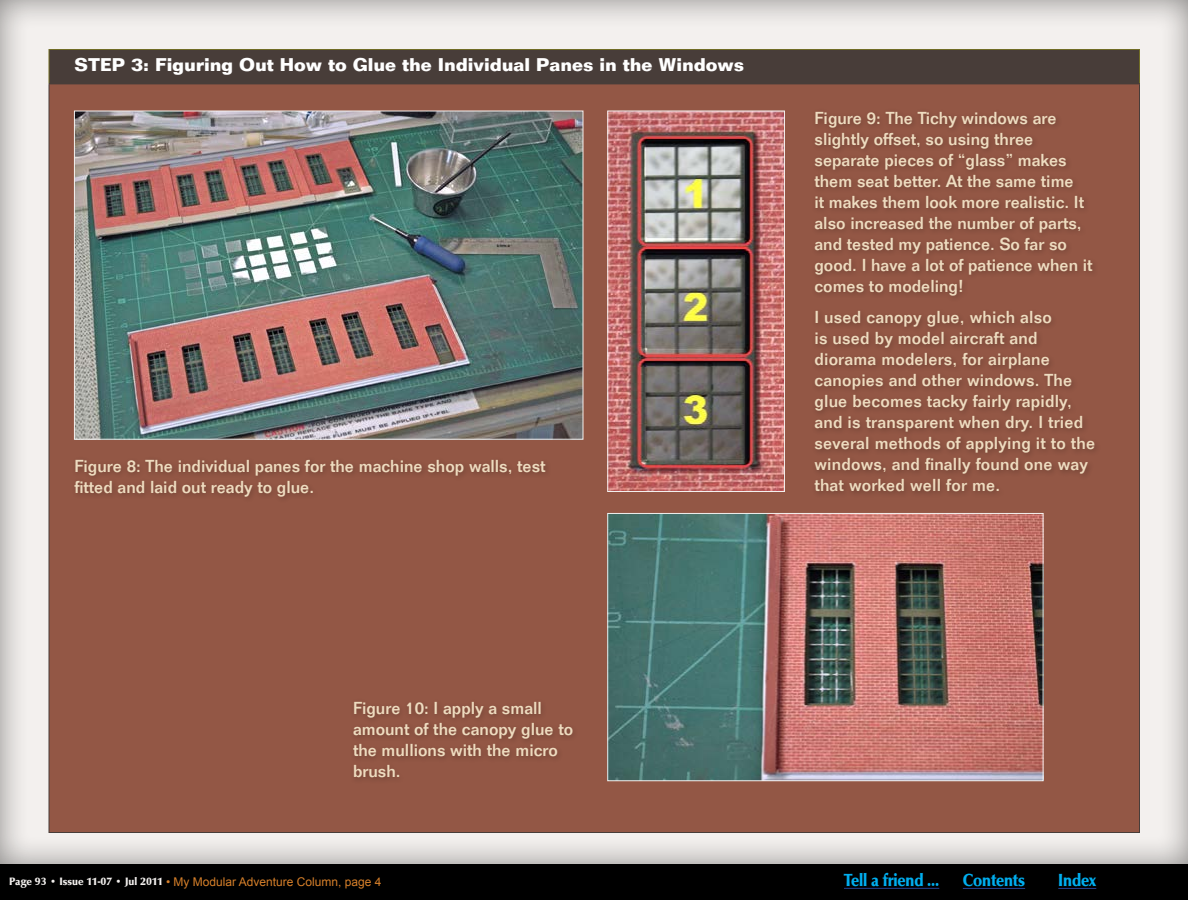
<style>
.page{position:relative;width:1188px;height:900px;background:#fff}
.page>*{position:absolute;margin:0;border:0;box-sizing:border-box;transform-origin:0 0}
.t1{font:700 18px "Folio LT";color:#fff}
.t2{font:18px "URW Classico Blac";letter-spacing:-.01em;color:#00aeef;scale:.9 1}
.t3{font:500 17px/21px "Folio";color:#eedcc0}
.t4{font:12px "Arial";color:#d7802a}
.s1{font-family:"URW Classico Blac";font-size:11px;color:#f3f0ee}
</style>
<div class="page">
<div style="left:0;top:864px;width:1188px;height:36px;background:#000"></div>
<div style="left:0;top:0;width:1188px;height:864px;background:#000;opacity:.45"></div>
<hr style="left:963px;top:888px;width:62px;height:1px;background:#25408f">
<hr style="left:1058px;top:888px;width:38px;height:1px;background:#25408f">
<hr style="left:844px;top:888px;width:95px;height:1px;background:#25408f">
<div style="left:49px;top:50px;width:1091px;height:34px;background:#483d39"></div>
<div style="left:49px;top:84px;width:1091px;height:748px;background:#935745"></div>
<hr style="left:48px;top:49px;width:1092px;height:1px;background:#706c25">
<hr style="left:48px;top:50px;width:2px;height:33px;background:#706c25">
<hr style="left:1139px;top:50px;width:1px;height:33px;background:#706c25">
<hr style="left:48px;top:83px;width:1092px;height:1px;background:#483d39">
<hr style="left:48px;top:84px;width:2px;height:748px;background:#483d39">
<hr style="left:1139px;top:84px;width:1px;height:748px;background:#483d39">
<hr style="left:48px;top:832px;width:1092px;height:1px;background:#483d39">
<div style="left:71px;top:456px;width:481px;height:48px;background:#000;opacity:.25"></div>
<img style="left:76px;top:112px;width:506px;height:326px">
<div style="left:811px;top:108px;width:290px;height:390px;background:#8f5443"></div>
<img style="left:609px;top:112px;width:174px;height:378px">
<div style="left:607px;top:110px;width:178px;height:382px;border:1px solid #f3f0ee"></div>
<img style="left:609px;top:515px;width:433px;height:264px">
<div style="left:607px;top:513px;width:437px;height:268px;border:1px solid #f3f0ee"></div>
<p class="t1" style="left:74px;top:54px;width:671px">STEP 3: Figuring Out How to Glue the Individual Panes in the Windows</p>
<p class="t3" style="left:74px;top:456px;width:473px">Figure 8: The individual panes for the machine shop walls, test fitted and laid out ready to glue.</p>
<p class="t3" style="left:814px;top:107px;width:280px">Figure 9: The Tichy windows are slightly offset, so using three separate pieces of “glass” makes them seat better. At the same time<br>it makes them look more realistic. It also increased the number of parts, and tested my patience. So far so good. I have a lot of patience when it comes to modeling!</p>
<p class="t3" style="left:814px;top:306px;width:282px">I used canopy glue, which also<br>is used by model aircraft and diorama modelers, for airplane canopies and other windows. The glue becomes tacky fairly rapidly, and is transparent when dry. I tried several methods of applying it to the windows, and finally found one way that worked well for me.</p>
<p class="t3" style="left:353px;top:698px;width:222px">Figure 10: I apply a small amount of the canopy glue to the mullions with the micro brush.</p>
<p class="t4" style="left:9px;top:874px;width:374px"><span class="s1">Page 93 • Issue 11-07 • Jul 2011</span> • My Modular Adventure Column, page 4</p>
<p class="t2" style="left:844px;top:869px;width:107px">Tell a friend ...</p>
<p class="t2" style="left:963px;top:869px;width:71px">Contents</p>
<p class="t2" style="left:1058px;top:869px;width:44px">Index</p>
</div>
